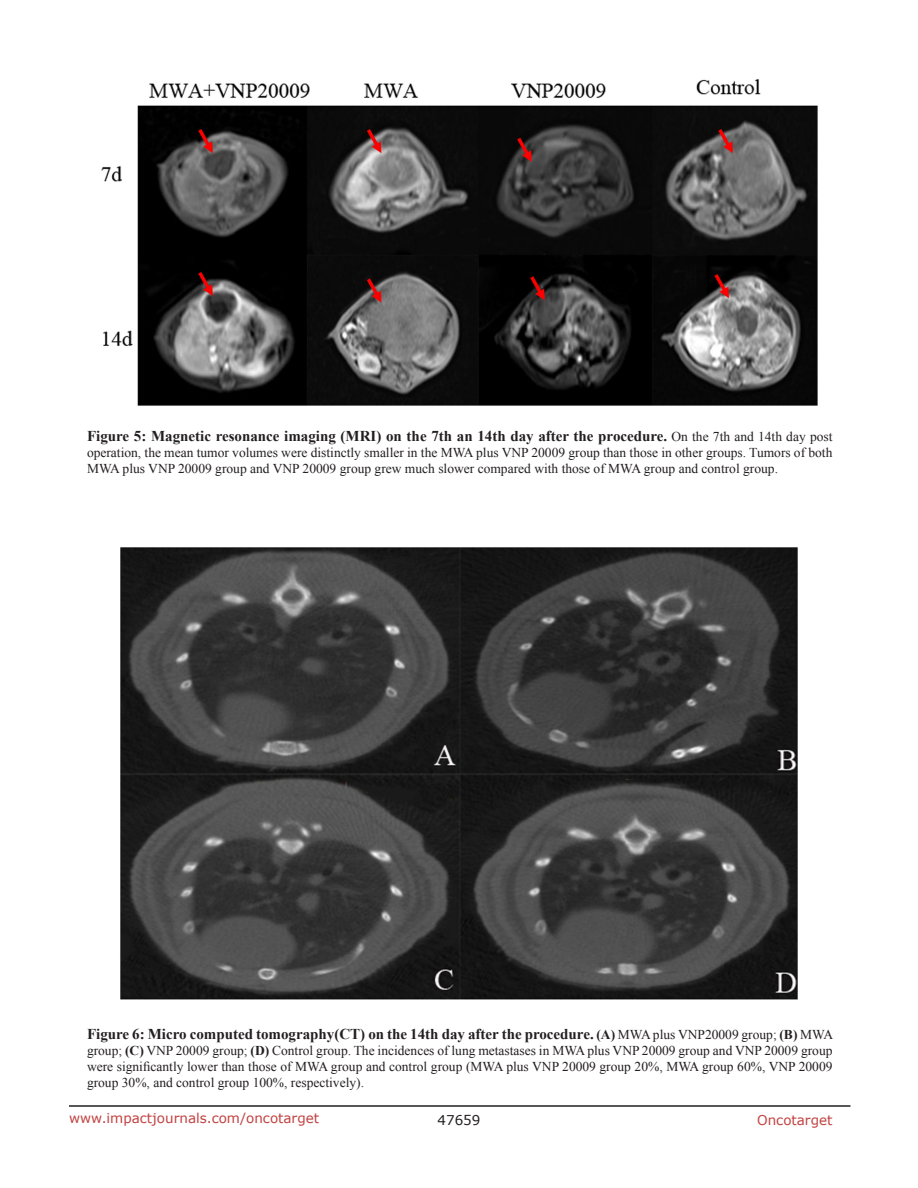
<style>
.page{position:relative;width:918px;height:1188px;background:#fff}
.page>*{position:absolute;margin:0;border:0;box-sizing:border-box;transform-origin:0 0}
.figuretext{font:700 15px "Times New Roman";color:#231f20}
.figuretext-2{font:13.5px/16.2px "Times New Roman";color:#231f20}
.t1{font:13.5px "Verdana";color:#c24141}
.t2{font:13.5px "Verdana";color:#231f20}
.s1{font-weight:400;font-size:13.5px}
.s2{font-size:13.5px}
.s3{font-weight:700}
</style>
<div class="page">
<hr style="left:69px;top:1105px;width:781px;height:2px;background:#231f20">
<img style="left:101px;top:79px;width:717px;height:327px">
<img style="left:120px;top:547px;width:678px;height:453px">
<p class="figuretext" style="left:87px;top:425px;width:747px">Figure 5: Magnetic resonance imaging (MRI) on the 7th an 14th day after the procedure. <span class="s1">On the 7th and 14th day post</span></p>
<p class="figuretext-2" style="left:87px;top:444px;width:747px">operation, the mean tumor volumes were distinctly smaller in the MWA plus VNP 20009 group than those in other groups. Tumors of both<br>MWA plus VNP 20009 group and VNP 20009 group grew much slower compared with those of MWA group and control group.</p>
<p class="figuretext" style="left:87px;top:1023px;width:748px">Figure 6: Micro computed tomography(CT) on the 14th day after the procedure. <span class="s2">(A)</span> <span class="s1">MWA plus VNP20009 group;</span> <span class="s2">(B)</span> <span class="s1">MWA</span></p>
<p class="figuretext-2" style="left:87px;top:1042px;width:747px;text-align:justify">group; <span class="s3">(C)</span> VNP 20009 group; <span class="s3">(D)</span> Control group. The incidences of lung metastases in MWA plus VNP 20009 group and VNP 20009 group were significantly lower than those of MWA group and control group (MWA plus VNP 20009 group 20%, MWA group 60%, VNP 20009 group 30%, and control group 100%, respectively).</p>
<p class="t1" style="left:69px;top:1109px;width:252px">www.impactjournals.com/oncotarget</p>
<p class="t2" style="left:438px;top:1111px;width:44px">47659</p>
<p class="t1" style="left:757px;top:1111px;width:77px">Oncotarget</p>
</div>
